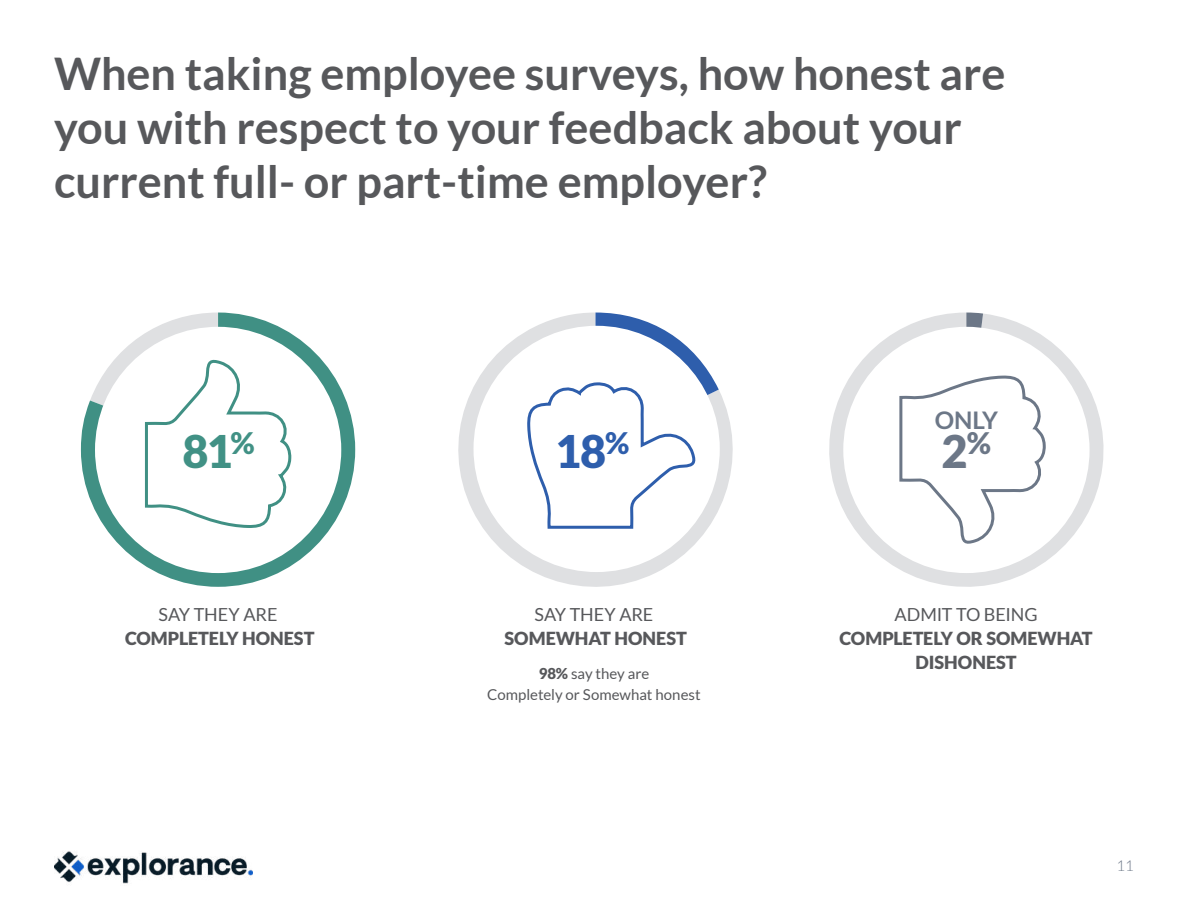
<style>
.page{position:relative;width:1188px;height:918px;background:#fff}
.page>*{position:absolute;margin:0;border:0;box-sizing:border-box;transform-origin:0 0}
.t1{font:700 45px/54px "Lato";color:#57585b}
.t2{font:900 45px "Lato";color:#419185}
.t3{font:900 45px "Lato";color:#2e5eac}
.t4{font:900 45px "Lato";color:#6c7787}
.t5{font:700 24.3px "Lato";color:#6c7787}
.t6{font:900 18px/24px "Lato";color:#57585b;text-align:center}
.t7{font:18px "Lato";letter-spacing:-.005em;color:#57585b}
.t8{font:15px/21px "Lato";color:#57585b;text-align:center}
.t9{font:300 15px "Lato";color:#6c7787}
.s1{font-weight:900}
</style>
<div class="page">
<img style="left:54px;top:851px;width:199px;height:33px">
<svg style="left:81px;top:335px;width:274px;height:252px"></svg>
<div style="left:95px;top:327px;width:246px;height:246px;background:#fff;border-radius:50%"></div>
<svg style="left:458px;top:332px;width:275px;height:255px"></svg>
<div style="left:474px;top:326px;width:246px;height:246px;background:#fff;border-radius:50%"></div>
<svg style="left:829px;top:331px;width:275px;height:256px"></svg>
<div style="left:843px;top:327px;width:247px;height:246px;background:#fff;border-radius:50%"></div>
<svg style="left:90px;top:313px;width:203px;height:216px"></svg>
<svg style="left:898px;top:313px;width:149px;height:231px"></svg>
<svg style="left:526px;top:313px;width:193px;height:217px"></svg>
<p class="t1" style="left:54px;top:46px;width:953px">When taking employee surveys, how honest are you with respect to your feedback about your current full- or part-time employer?</p>
<p class="t5" style="left:935px;top:406px;width:65px">ONLY</p>
<p class="t2" style="left:182px;top:425px;width:74px">81<sup>%</sup></p>
<p class="t3" style="left:555px;top:425px;width:76px">18<sup>%</sup></p>
<p class="t4" style="left:942px;top:425px;width:51px">2<sup>%</sup></p>
<p class="t7" style="left:159px;top:604px;width:120px">SAY THEY ARE</p>
<p class="t6" style="left:125px;top:626px;width:191px">COMPLETELY HONEST</p>
<p class="t7" style="left:535px;top:604px;width:120px">SAY THEY ARE</p>
<p class="t6" style="left:505px;top:626px;width:184px">SOMEWHAT HONEST</p>
<p class="t8" style="left:487px;top:663px;width:215px"><span class="s1">98%</span> say they are<br>Completely or Somewhat honest</p>
<p class="t7" style="left:895px;top:604px;width:145px">ADMIT TO BEING</p>
<p class="t6" style="left:840px;top:626px;width:255px">COMPLETELY OR SOMEWHAT<br>DISHONEST</p>
<p class="t9" style="left:1117px;top:857px;width:19px">11</p>
</div>
